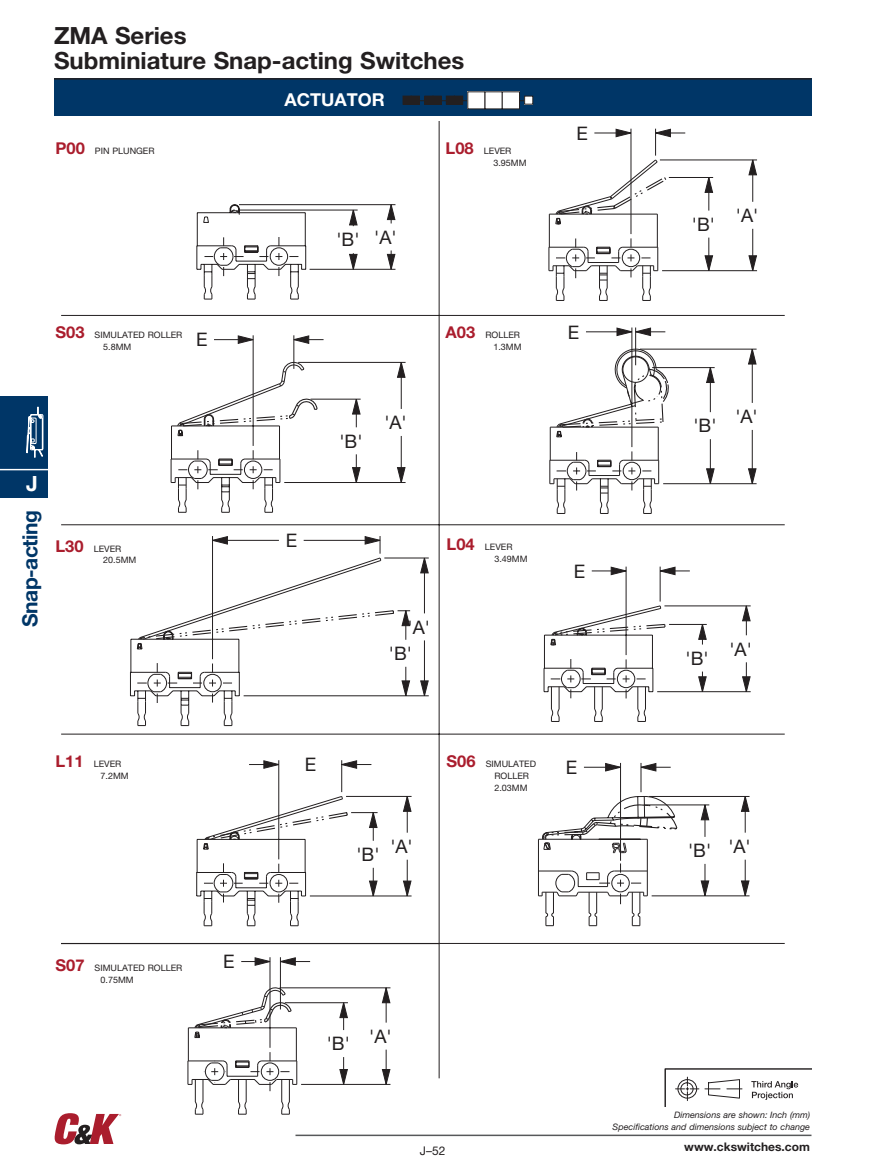
<style>
.page{position:relative;width:891px;height:1175px;background:#fff}
.page>*{position:absolute;margin:0;border:0;box-sizing:border-box;transform-origin:0 0}
.t1{font:700 23.7px/25.2px "Helvetica Neue LT Std";color:#231f20}
.t2{font:700 21px "Helvetica Neue";letter-spacing:-.025em;color:#003667}
.t3{font:700 21px "Helvetica Neue";color:#fff}
.t4{font:18.6px/26.4px "Helvetica Neue";color:#231f20}
.t5{font:700 17.85px "Helvetica Neue LT Std";color:#fff}
.t6{font:12px "Helvetica Neue LT Std";color:#231f20}
.t7{font:700 11.85px "Helvetica Neue LT Std";color:#231f20}
.t8{font:8.85px/11.9px "Helvetica Neue LT Std";color:#231f20}
.t9{font:italic 8.85px/11.9px "Helvetica Neue LT Std";color:#231f20;text-align:right}
.s1{font-weight:700;font-size:16.35px;color:#aa1d2d}
</style>
<div class="page">
<hr style="left:652px;top:895px;width:98px;height:1px;background:#231f20">
<svg style="left:652px;top:763px;width:5px;height:9px"></svg>
<hr style="left:644px;top:804px;width:65px;height:1px;background:#231f20">
<hr style="left:649px;top:796px;width:101px;height:1px;background:#231f20">
<hr style="left:705px;top:805px;width:1px;height:32px;background:#231f20">
<hr style="left:705px;top:864px;width:1px;height:31px;background:#231f20">
<hr style="left:745px;top:796px;width:1px;height:36px;background:#231f20">
<hr style="left:745px;top:859px;width:1px;height:36px;background:#231f20">
<hr style="left:641px;top:767px;width:30px;height:1px;background:#231f20">
<svg style="left:204px;top:204px;width:95px;height:43px"></svg>
<svg style="left:187px;top:1027px;width:10px;height:87px"></svg>
<svg style="left:548px;top:128px;width:210px;height:565px"></svg>
<svg style="left:630px;top:248px;width:21px;height:545px"></svg>
<svg style="left:138px;top:247px;width:492px;height:548px"></svg>
<svg style="left:194px;top:795px;width:482px;height:315px"></svg>
<svg style="left:664px;top:1068px;width:148px;height:38px"></svg>
<div style="left:54px;top:79px;width:758px;height:37px;background:#003667"></div>
<div style="left:403px;top:96px;width:8px;height:8px;background:#231f20"></div>
<svg style="left:411px;top:95px;width:14px;height:10px"></svg>
<div style="left:425px;top:96px;width:8px;height:8px;background:#231f20"></div>
<svg style="left:432px;top:95px;width:15px;height:10px"></svg>
<div style="left:446px;top:96px;width:8px;height:8px;background:#231f20"></div>
<svg style="left:454px;top:95px;width:13px;height:10px"></svg>
<div style="left:468px;top:92px;width:17px;height:17px;background:#fff"></div>
<div style="left:467px;top:91px;width:18px;height:18px;border:1px solid #231f20"></div>
<div style="left:485px;top:92px;width:17px;height:17px;background:#fff"></div>
<svg style="left:502px;top:91px;width:23px;height:18px"></svg>
<div style="left:525px;top:96px;width:8px;height:8px;background:#fff"></div>
<div style="left:524px;top:96px;width:9px;height:8px;border:1px solid #231f20"></div>
<div style="left:0;top:395px;width:47px;height:102px;background:#003667"></div>
<hr style="left:0;top:469px;width:47px;height:1px;background:#fff">
<svg style="left:26px;top:406px;width:18px;height:52px"></svg>
<hr style="left:296px;top:1134px;width:516px;height:2px;background:#57585a">
<svg style="left:55px;top:1113px;width:66px;height:31px"></svg>
<hr style="left:54px;top:78px;width:758px;height:2px;background:#231f20">
<h1 class="t1" style="left:54px;top:22px;width:412px">ZMA Series<br>Subminiature Snap-acting Switches</h1>
<h3 class="t5" style="left:284px;top:89px;width:102px">ACTUATOR</h3>
<p class="t8" style="left:56px;top:145px;width:101px"><span class="s1">P00</span> PIN PLUNGER</p>
<p class="t8" style="left:493px;top:145px;width:35px;text-indent:-48px"><span class="s1">L08</span> LEVER<br>3.95MM</p>
<h3 class="t4" style="left:336px;top:226px;width:25px">'B'</h3>
<h3 class="t4" style="left:374px;top:224px;width:24px">'A'</h3>
<p class="t8" style="left:56px;top:329px;width:128px;text-align:center"><span class="s1">S03</span> SIMULATED ROLLER<br>5.8MM</p>
<h3 class="t4" style="left:196px;top:326px;width:13px">E</h3>
<h2 class="t3" style="left:26px;top:471px;width:13px">J</h2>
<h2 class="t2" style="left:17px;top:626px;width:118px;rotate:-90deg">Snap-acting</h2>
<p class="t8" style="left:103px;top:542px;width:35px;text-indent:-48px"><span class="s1">L30</span> LEVER<br>20.5MM</p>
<h3 class="t4" style="left:286px;top:527px;width:13px">E</h3>
<h3 class="t4" style="left:339px;top:427px;width:25px">'B'</h3>
<h3 class="t4" style="left:384px;top:409px;width:24px">'A'</h3>
<p class="t8" style="left:446px;top:329px;width:77px;text-align:right"><span class="s1">A03</span> ROLLER<br>1.3MM</p>
<p class="t8" style="left:494px;top:541px;width:35px;text-indent:-48px"><span class="s1">L04</span> LEVER<br>3.49MM</p>
<h3 class="t4" style="left:389px;top:613px;width:43px;text-indent:19px">'A' 'B'</h3>
<h3 class="t4" style="left:576px;top:120px;width:13px">E</h3>
<h3 class="t4" style="left:568px;top:318px;width:13px">E</h3>
<h3 class="t4" style="left:574px;top:557px;width:13px">E</h3>
<p class="t8" style="left:101px;top:758px;width:30px;text-indent:-45px"><span class="s1">L11</span> LEVER<br>7.2MM</p>
<h3 class="t4" style="left:305px;top:751px;width:13px">E</h3>
<h3 class="t4" style="left:356px;top:841px;width:25px">'B'</h3>
<h3 class="t4" style="left:390px;top:833px;width:24px">'A'</h3>
<p class="t8" style="left:494px;top:758px;width:43px;text-indent:-48px"><span class="s1">S06</span> SIMULATED<br>ROLLER<br>2.03MM</p>
<h3 class="t4" style="left:566px;top:754px;width:13px">E</h3>
<h3 class="t4" style="left:692px;top:211px;width:25px">'B'</h3>
<h3 class="t4" style="left:736px;top:202px;width:24px">'A'</h3>
<h3 class="t4" style="left:693px;top:412px;width:25px">'B'</h3>
<h3 class="t4" style="left:735px;top:403px;width:24px">'A'</h3>
<h3 class="t4" style="left:686px;top:644px;width:25px">'B'</h3>
<h3 class="t4" style="left:729px;top:635px;width:24px">'A'</h3>
<h3 class="t4" style="left:688px;top:837px;width:25px">'B'</h3>
<h3 class="t4" style="left:728px;top:833px;width:24px">'A'</h3>
<p class="t8" style="left:56px;top:962px;width:128px;text-align:center"><span class="s1">S07</span> SIMULATED ROLLER<br>0.75MM</p>
<h3 class="t4" style="left:223px;top:948px;width:13px">E</h3>
<h3 class="t4" style="left:327px;top:1030px;width:25px">'B'</h3>
<h3 class="t4" style="left:369px;top:1022px;width:24px">'A'</h3>
<h3 class="t6" style="left:420px;top:1143px;width:27px">J–52</h3>
<p class="t9" style="left:613px;top:1108px;width:199px">Dimensions are shown: Inch (mm)<br>Specifications and dimensions subject to change</p>
<h3 class="t7" style="left:684px;top:1139px;width:127px">www.ckswitches.com</h3>
</div>
